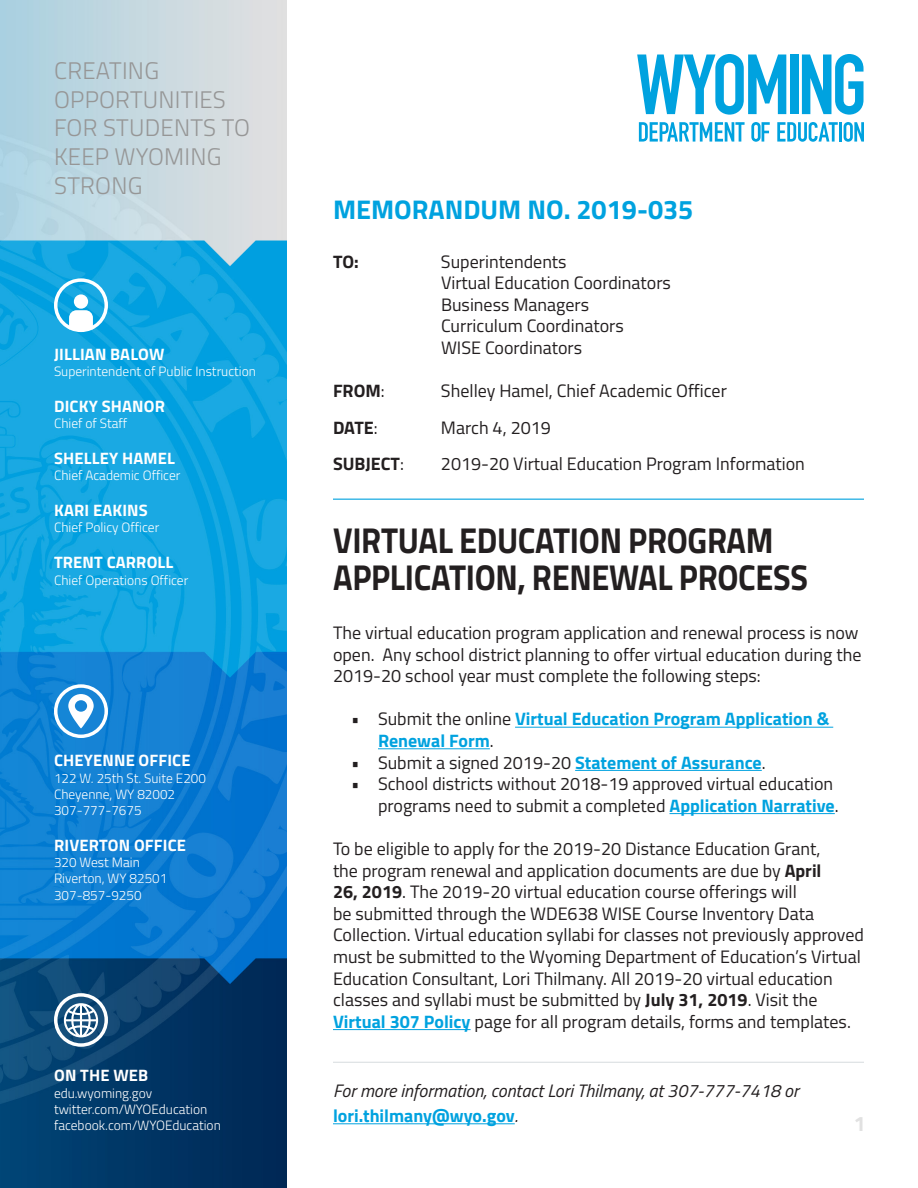
<style>
.page{position:relative;width:918px;height:1188px;background:#fff}
.page>*{position:absolute;margin:0;border:0;box-sizing:border-box;transform-origin:0 0}
.Headline{font:700 36px/37.5px "Titillium Web";letter-spacing:-.01em;color:#231f20;scale:.9 1}
.Section_Title{font:700 27px "Titillium Web";color:#00a2df}
.t1{font:300 24px/28.8px "Titillium Web";letter-spacing:.01em;color:#969696}
.t2{font:700 21px "Titillium Web";color:#e1e1e1}
.t3{font:18px/21.6px "Titillium Web";color:#231f20}
.Contact_Info{font:italic 18px/25.5px "Titillium Web";color:#231f20}
.t4{font:700 18px/21.6px "Titillium Web";color:#00a2df}
.t5{font:700 18px "Titillium Web";color:#231f20}
.Sidebar_Title{font:700 16.5px "Titillium Web";letter-spacing:.01em;color:#fff}
.Sidebar_Description{font:300 13.5px "Titillium Web";color:#fff}
.s1{font-weight:400}
.s2{font-weight:400;color:#231f20}
.s3{font-weight:700;color:#00a2df}
.s4{font-weight:700}
.s5{font-weight:700;font-style:normal;color:#00a2df}
</style>
<div class="page">
<img style="left:0;top:0;width:286px;height:1188px">
<hr style="left:515px;top:727px;width:318px;height:1px;background:#00a2df">
<hr style="left:378px;top:749px;width:112px;height:1px;background:#00a2df">
<hr style="left:575px;top:770px;width:187px;height:1px;background:#00a2df">
<hr style="left:670px;top:813px;width:165px;height:1px;background:#00a2df">
<hr style="left:333px;top:1029px;width:138px;height:1px;background:#00a2df">
<hr style="left:333px;top:1062px;width:531px;height:1px;background:#dbdfe2">
<hr style="left:333px;top:1124px;width:182px;height:1px;background:#00a2df">
<svg style="left:54px;top:993px;width:54px;height:54px"></svg>
<svg style="left:54px;top:684px;width:54px;height:54px"></svg>
<svg style="left:54px;top:278px;width:54px;height:54px"></svg>
<svg style="left:637px;top:54px;width:149px;height:61px"></svg>
<div style="left:790px;top:55px;width:8px;height:59px;background:#00a2df"></div>
<svg style="left:802px;top:54px;width:62px;height:61px"></svg>
<svg style="left:639px;top:122px;width:106px;height:20px"></svg>
<svg style="left:751px;top:122px;width:19px;height:20px"></svg>
<svg style="left:777px;top:122px;width:61px;height:20px"></svg>
<hr style="left:839px;top:122px;width:3px;height:20px;background:#00a2df">
<svg style="left:844px;top:122px;width:20px;height:20px"></svg>
<hr style="left:333px;top:499px;width:531px;height:1px;background:#00a2df">
<p class="t1" style="left:54px;top:55px;width:197px">CREATING<br>OPPORTUNITIES<br>FOR STUDENTS TO<br>KEEP WYOMING<br>STRONG</p>
<p class="Sidebar_Title" style="left:54px;top:341px;width:112px">JILLIAN BALOW</p>
<p class="Sidebar_Description" style="left:54px;top:361px;width:203px">Superintendent of Public Instruction</p>
<p class="Sidebar_Title" style="left:54px;top:393px;width:112px">DICKY SHANOR</p>
<p class="Sidebar_Description" style="left:54px;top:414px;width:75px">Chief of Staff</p>
<p class="Sidebar_Title" style="left:54px;top:446px;width:122px">SHELLEY HAMEL</p>
<p class="Sidebar_Description" style="left:54px;top:466px;width:128px">Chief Academic Officer</p>
<p class="Sidebar_Title" style="left:54px;top:498px;width:95px">KARI EAKINS</p>
<p class="Sidebar_Description" style="left:54px;top:518px;width:107px">Chief Policy Officer</p>
<p class="Sidebar_Title" style="left:54px;top:550px;width:121px">TRENT CARROLL</p>
<p class="Sidebar_Description" style="left:54px;top:570px;width:136px">Chief Operations Officer</p>
<p class="Sidebar_Title" style="left:54px;top:748px;width:138px">CHEYENNE OFFICE</p>
<p class="Sidebar_Description" style="left:54px;top:768px;width:154px">122 W. 25th St. Suite E200</p>
<p class="Sidebar_Description" style="left:54px;top:784px;width:123px">Cheyenne, WY 82002</p>
<p class="Sidebar_Description" style="left:54px;top:801px;width:89px">307-777-7675</p>
<p class="Sidebar_Title" style="left:54px;top:833px;width:133px">RIVERTON OFFICE</p>
<p class="Sidebar_Description" style="left:54px;top:853px;width:87px">320 West Main</p>
<p class="Sidebar_Description" style="left:54px;top:869px;width:115px">Riverton, WY 82501</p>
<p class="Sidebar_Description" style="left:54px;top:885px;width:89px">307-857-9250</p>
<p class="Sidebar_Title" style="left:54px;top:1063px;width:96px">ON THE WEB</p>
<p class="Sidebar_Description" style="left:54px;top:1083px;width:100px">edu.wyoming.gov</p>
<p class="Sidebar_Description" style="left:54px;top:1099px;width:155px">twitter.com/WYOEducation</p>
<p class="Sidebar_Description" style="left:54px;top:1116px;width:168px">facebook.com/WYOEducation</p>
<p class="Section_Title" style="left:333px;top:189px;width:362px">MEMORANDUM NO. 2019-035</p>
<p class="t5" style="left:333px;top:248px;width:27px">TO:</p>
<p class="t3" style="left:441px;top:250px;width:127px">Superintendents</p>
<p class="t3" style="left:441px;top:271px;width:231px">Virtual Education Coordinators</p>
<p class="t3" style="left:441px;top:293px;width:150px">Business Managers</p>
<p class="t3" style="left:441px;top:314px;width:184px">Curriculum Coordinators</p>
<p class="t3" style="left:441px;top:336px;width:143px">WISE Coordinators</p>
<p class="t5" style="left:333px;top:377px;width:53px">FROM<span class="s1">:</span></p>
<p class="t3" style="left:441px;top:379px;width:287px">Shelley Hamel, Chief Academic Officer</p>
<p class="t5" style="left:333px;top:414px;width:46px">DATE<span class="s1">:</span></p>
<p class="t3" style="left:441px;top:416px;width:112px">March 4, 2019</p>
<p class="t5" style="left:333px;top:450px;width:72px">SUBJECT<span class="s1">:</span></p>
<p class="t3" style="left:441px;top:452px;width:365px">2019-20 Virtual Education Program Information</p>
<p class="Headline" style="left:333px;top:520px;width:529px">VIRTUAL EDUCATION PROGRAM<br>APPLICATION, RENEWAL PROCESS</p>
<p class="t3" style="left:333px;top:621px;width:530px">The virtual education program application and renewal process is now open. Any school district planning to offer virtual education during the<br>2019-20 school year must complete the following steps:</p>
<p class="t4" style="left:378px;top:707px;width:453px;text-indent:-27px"><span class="s2">• Submit the online</span> Virtual Education Program Application &amp;<br>Renewal Form<span class="s2">.</span></p>
<p class="t3" style="left:351px;top:751px;width:416px">• Submit a signed 2019-20 <span class="s3">Statement of Assurance</span>.</p>
<p class="t3" style="left:378px;top:772px;width:462px;text-indent:-27px">• School districts without 2018-19 approved virtual education programs need to submit a completed <span class="s3">Application Narrative</span>.</p>
<p class="t3" style="left:333px;top:837px;width:533px">To be eligible to apply for the 2019-20 Distance Education Grant,<br>the program renewal and application documents are due by <span class="s4">April<br>26, 2019</span>. The 2019-20 virtual education course offerings will<br>be submitted through the WDE638 WISE Course Inventory Data Collection. Virtual education syllabi for classes not previously approved must be submitted to the Wyoming Department of Education’s Virtual Education Consultant, Lori Thilmany. All 2019-20 virtual education classes and syllabi must be submitted by <span class="s4">July 31, 2019</span>. Visit the <span class="s3">Virtual 307 Policy</span> page for all program details, forms and templates.</p>
<p class="Contact_Info" style="left:333px;top:1077px;width:467px">For more information, contact Lori Thilmany, at 307-777-7418 or <span class="s5">lori.thilmany@wyo.gov</span>.</p>
<p class="t2" style="left:854px;top:1107px;width:13px">1</p>
</div>
